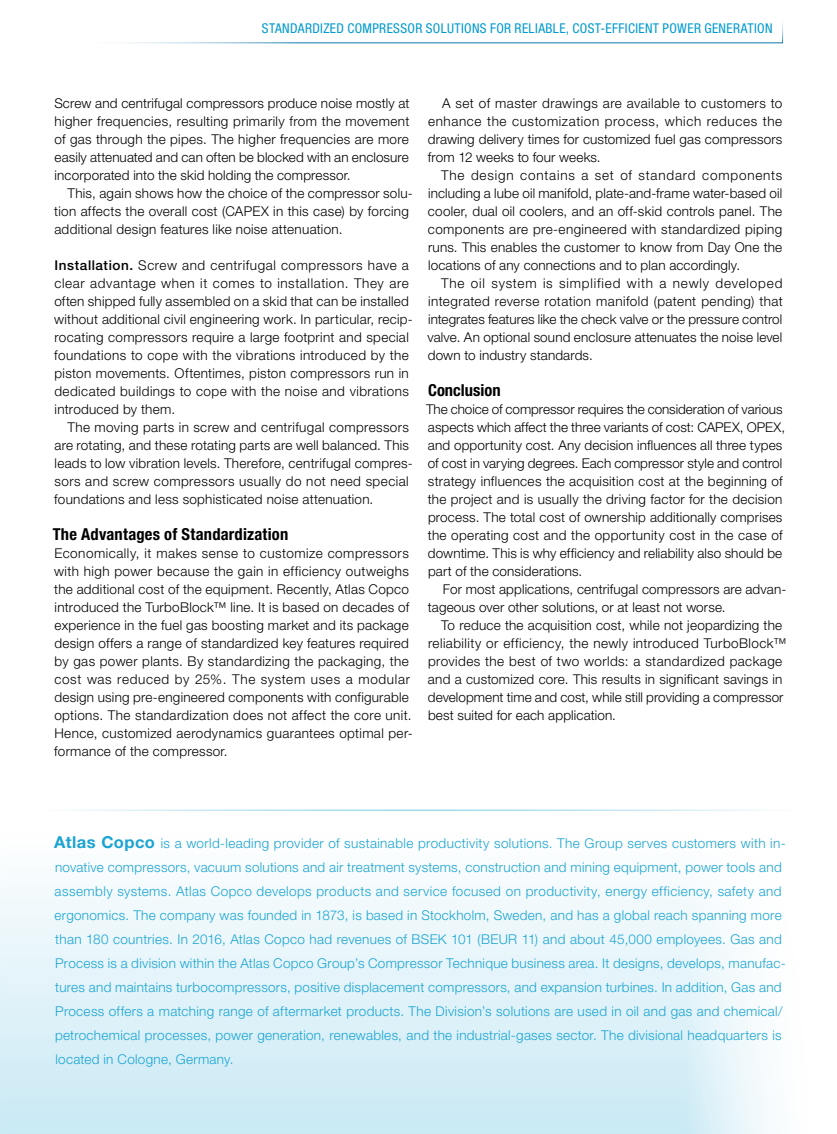
<style>
.page{position:relative;width:837px;height:1134px;background:#fff}
.page>*{position:absolute;margin:0;border:0;box-sizing:border-box;transform-origin:0 0}
.subhead_a{font:700 condensed 16.5px "Helvetica Neue LT Std";letter-spacing:.01em;color:#000}
.text{font:300 13.5px/18px "Helvetica Neue LT Std";letter-spacing:.015em;color:#000}
.textnoindent{font:300 13.5px/18px "Helvetica Neue LT Std";letter-spacing:.02em;color:#000}
.t1{font:300 13.5px/24px "Helvetica Neue LT Std";letter-spacing:.02em;color:#009ace}
.textnoindent_subcat{font:300 13.5px/18px "Helvetica Neue LT Std";letter-spacing:.025em;color:#000;text-align:justify}
.t2{font:condensed 13.5px "Helvetica Neue LT Std";letter-spacing:.025em;color:#009ace}
.s1{font-weight:500}
.s2{font-weight:700;font-size:16.5px}
</style>
<div class="page">
<svg style="left:120px;top:21px;width:663px;height:23px"></svg>
<svg style="left:0;top:810px;width:771px;height:324px"></svg>
<p class="t2" style="left:262px;top:20px;width:512px">STANDARDIZED COMPRESSOR SOLUTIONS FOR RELIABLE, COST-EFFICIENT POWER GENERATION</p>
<p class="textnoindent_subcat" style="left:54px;top:94px;width:357px">Screw and centrifugal compressors produce noise mostly at higher frequencies, resulting primarily from the movement of gas through the pipes. The higher frequencies are more easily attenuated and can often be blocked with an enclosure incorporated into the skid holding the compressor.</p>
<p class="text" style="left:54px;top:184px;width:360px;text-indent:13px">This, again shows how the choice of the compressor solu&shy;tion affects the overall cost (CAPEX in this case) by forcing additional design features like noise attenuation.</p>
<p class="textnoindent_subcat" style="left:54px;top:256px;width:360px;text-align:left"><span class="s1">Installation.</span> Screw and centrifugal compressors have a clear advantage when it comes to installation. They are often shipped fully assembled on a skid that can be installed without additional civil engineering work. In particular, recip&shy;rocating compressors require a large footprint and special foundations to cope with the vibrations introduced by the piston movements. Oftentimes, piston compressors run in dedicated buildings to cope with the noise and vibrations introduced by them.</p>
<p class="text" style="left:54px;top:418px;width:360px;text-indent:13px">The moving parts in screw and centrifugal compressors are rotating, and these rotating parts are well balanced. This leads to low vibration levels. Therefore, centrifugal compres&shy;sors and screw compressors usually do not need special foundations and less sophisticated noise attenuation.</p>
<p class="subhead_a" style="left:53px;top:524px;width:237px">The Advantages of Standardization</p>
<p class="textnoindent" style="left:54px;top:544px;width:360px">Economically, it makes sense to customize compressors with high power because the gain in efficiency outweighs the additional cost of the equipment. Recently, Atlas Copco introduced the TurboBlock™ line. It is based on decades of experience in the fuel gas boosting market and its package design offers a range of standardized key features required by gas power plants. By standardizing the packaging, the cost was reduced by 25%. The system uses a modular design using pre-engineered components with configurable options. The standardization does not affect the core unit.<br>Hence, customized aerodynamics guarantees optimal per&shy;formance of the compressor.</p>
<p class="text" style="left:428px;top:94px;width:356px;text-align:justify;text-indent:14px">A set of master drawings are available to customers to enhance the customization process, which reduces the drawing delivery times for customized fuel gas compressors from 12 weeks to four weeks.</p>
<p class="text" style="left:428px;top:166px;width:356px;text-align:justify;text-indent:13px">The design contains a set of standard components including a lube oil manifold, plate-and-frame water-based oil cooler, dual oil coolers, and an off-skid controls panel. The components are pre-engineered with standardized piping runs. This enables the customer to know from Day One the locations of any connections and to plan accordingly.</p>
<p class="text" style="left:428px;top:274px;width:357px;text-align:justify;text-indent:13px">The oil system is simplified with a newly developed integrated reverse rotation manifold (patent pending) that integrates features like the check valve or the pressure control valve. An optional sound enclosure attenuates the noise level down to industry standards.</p>
<p class="subhead_a" style="left:428px;top:380px;width:74px">Conclusion</p>
<p class="textnoindent" style="left:426px;top:400px;width:361px">The choice of compressor requires the consideration of various aspects which affect the three variants of cost: CAPEX, OPEX, and opportunity cost. Any decision influences all three types of cost in varying degrees. Each compressor style and control strategy influences the acquisition cost at the beginning of the project and is usually the driving factor for the decision process. The total cost of ownership additionally comprises the operating cost and the opportunity cost in the case of downtime. This is why efficiency and reliability also should be part of the considerations.</p>
<p class="text" style="left:428px;top:580px;width:360px;text-indent:15px">For most applications, centrifugal compressors are advan&shy;tageous over other solutions, or at least not worse.</p>
<p class="text" style="left:428px;top:616px;width:360px;text-indent:13px">To reduce the acquisition cost, while not jeopardizing the reliability or efficiency, the newly introduced TurboBlock™ provides the best of two worlds: a standardized package and a customized core. This results in significant savings in development time and cost, while still providing a compressor best suited for each application.</p>
<p class="t1" style="left:54px;top:831px;width:733px"><span class="s2">Atlas Copco</span> is a world-leading provider of sustainable productivity solutions. The Group serves customers with in&shy;novative compressors, vacuum solutions and air treatment systems, construction and mining equipment, power tools and assembly systems. Atlas Copco develops products and service focused on productivity, energy efficiency, safety and ergonomics. The company was founded in 1873, is based in Stockholm, Sweden, and has a global reach spanning more than 180 countries. In 2016, Atlas Copco had revenues of BSEK 101 (BEUR 11) and about 45,000 employees. Gas and Process is a division within the Atlas Copco Group’s Compressor Technique business area. It designs, develops, manufac&shy;tures and maintains turbocompressors, positive displacement compressors, and expansion turbines. In addition, Gas and Process offers a matching range of aftermarket products. The Division’s solutions are used in oil and gas and chemical/ petrochemical processes, power generation, renewables, and the industrial-gases sector. The divisional headquarters is located in Cologne, Germany.</p>
</div>
